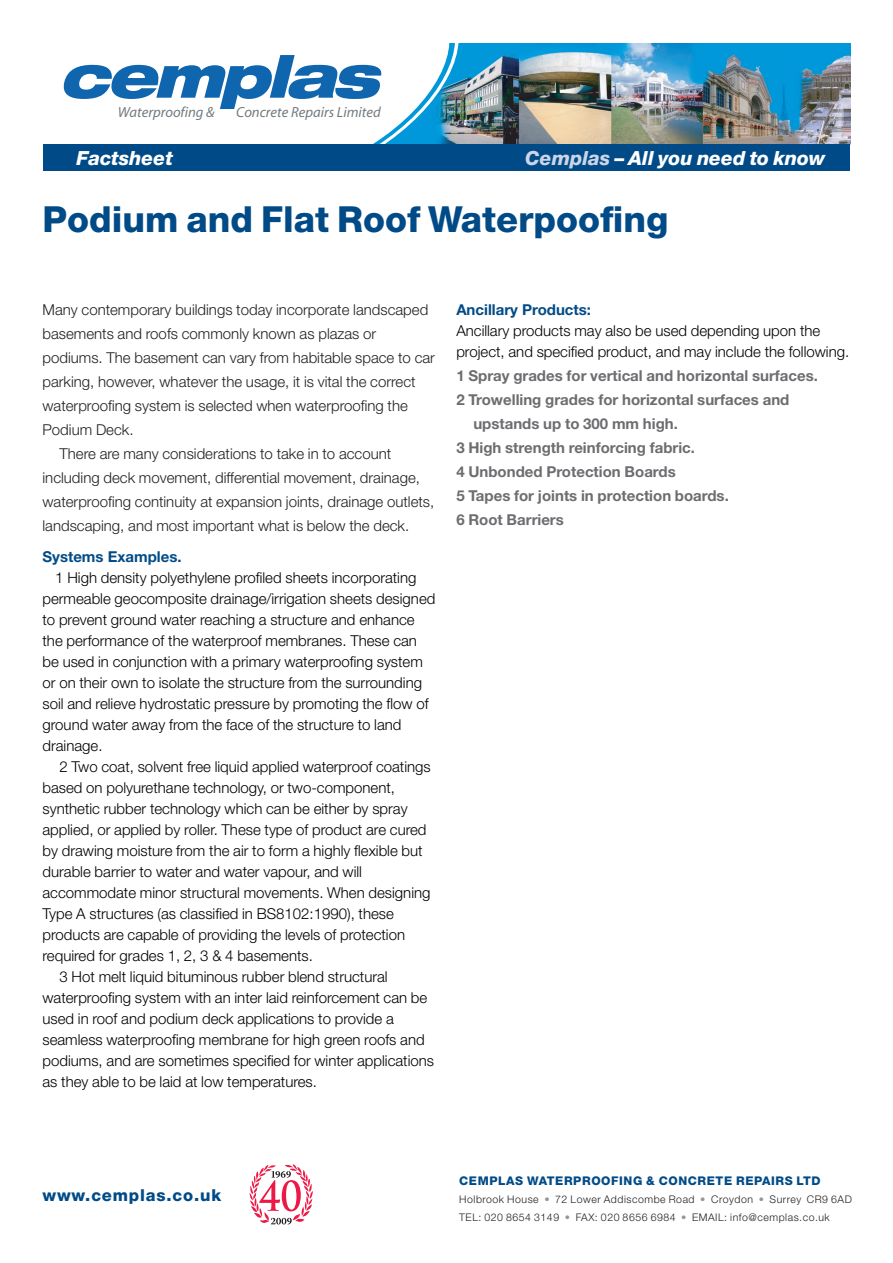
<style>
.page{position:relative;width:893px;height:1263px;background:#fff}
.page>*{position:absolute;margin:0;border:0;box-sizing:border-box;transform-origin:0 0}
.t1{font:800 36px "Helvetica Neue";color:#004b87}
.t2{font:italic 800 19.5px "Helvetica Neue";color:#fff}
.t3{font:800 16.5px "Helvetica Neue";letter-spacing:.05em;color:#004b87}
.t4{font:300 15px/21px "Helvetica Neue";color:#000}
.txtbody{font:300 15px/24px "Helvetica Neue";color:#231f20}
.t5{font:700 15px/24px "Helvetica Neue";color:#6c6d70}
.No_Spacing{font:700 15px "Helvetica Neue";color:#004b87}
.t6{font:italic 14.7px "Myriad";color:#737a7e}
.t7{font:800 12px "Helvetica Neue";letter-spacing:.05em;color:#004b87}
.t8{font:300 10.5px "Helvetica Neue";letter-spacing:.05em;color:#231f20}
.s1{color:#ccd5e7}
.s2{color:#939598}
</style>
<div class="page">
<img style="left:472px;top:43px;width:378px;height:101px">
<svg style="left:63px;top:43px;width:409px;height:101px"></svg>
<hr style="left:61px;top:144px;width:789px;height:1px;background:#caced4">
<div style="left:26px;top:124px;width:341px;height:27px;background:#fff"></div>
<div style="left:43px;top:145px;width:807px;height:26px;background:#004b87"></div>
<svg style="left:249px;top:1164px;width:64px;height:60px"></svg>
<p class="t6" style="left:118px;top:105px;width:99px">Waterproofing &amp;</p>
<p class="t6" style="left:236px;top:105px;width:146px">Concrete Repairs Limited</p>
<p class="t2" style="left:77px;top:146px;width:98px">Factsheet</p>
<p class="t2" style="left:525px;top:146px;width:301px"><span class="s1">Cemplas</span> – All you need to know</p>
<p class="t1" style="left:43px;top:197px;width:627px">Podium and Flat Roof Waterpoofing</p>
<p class="txtbody" style="left:43px;top:297px;width:394px">Many contemporary buildings today incorporate landscaped basements and roofs commonly known as plazas or podiums. The basement can vary from habitable space to car parking, however, whatever the usage, it is vital the correct waterproofing system is selected when waterproofing the Podium Deck.</p>
<p class="txtbody" style="left:43px;top:441px;width:393px;text-indent:17px">There are many considerations to take in to account including deck movement, differential movement, drainage, waterproofing continuity at expansion joints, drainage outlets, landscaping, and most important what is below the deck.</p>
<p class="No_Spacing" style="left:43px;top:547px;width:141px">Systems Examples.</p>
<p class="t4" style="left:43px;top:567px;width:394px;text-indent:13px">1 High density polyethylene profiled sheets incorporating permeable geocomposite drainage/irrigation sheets designed to prevent ground water reaching a structure and enhance the performance of the waterproof membranes. These can be used in conjunction with a primary waterproofing system or on their own to isolate the structure from the surrounding soil and relieve hydrostatic pressure by promoting the flow of ground water away from the face of the structure to land drainage.</p>
<p class="t4" style="left:43px;top:756px;width:390px;text-indent:17px">2 Two coat, solvent free liquid applied waterproof coatings based on polyurethane technology, or two-component, synthetic rubber technology which can be either by spray applied, or applied by roller. These type of product are cured by drawing moisture from the air to form a highly flexible but durable barrier to water and water vapour, and will accommodate minor structural movements. When designing Type A structures (as classified in BS8102:1990), these products are capable of providing the levels of protection required for grades 1, 2, 3 &amp; 4 basements.</p>
<p class="t4" style="left:43px;top:966px;width:393px;text-indent:17px">3 Hot melt liquid bituminous rubber blend structural waterproofing system with an inter laid reinforcement can be used in roof and podium deck applications to provide a seamless waterproofing membrane for high green roofs and podiums, and are sometimes specified for winter applications as they able to be laid at low temperatures.</p>
<p class="No_Spacing" style="left:456px;top:300px;width:136px">Ancillary Products:</p>
<p class="t4" style="left:456px;top:320px;width:394px">Ancillary products may also be used depending upon the project, and specified product, and may include the following.</p>
<p class="t5" style="left:456px;top:363px;width:363px">1 Spray grades for vertical and horizontal surfaces.</p>
<p class="t5" style="left:473px;top:387px;width:317px;text-indent:-17px">2 Trowelling grades for horizontal surfaces and upstands up to 300 mm high.</p>
<p class="t5" style="left:456px;top:435px;width:240px">3 High strength reinforcing fabric.</p>
<p class="t5" style="left:456px;top:459px;width:221px">4 Unbonded Protection Boards</p>
<p class="t5" style="left:456px;top:483px;width:274px">5 Tapes for joints in protection boards.</p>
<p class="t5" style="left:456px;top:507px;width:109px">6 Root Barriers</p>
<p class="t3" style="left:43px;top:1186px;width:180px">www.cemplas.co.uk</p>
<p class="t7" style="left:459px;top:1173px;width:363px">CEMPLAS WATERPROOFING &amp; CONCRETE REPAIRS LTD</p>
<p class="t8" style="left:459px;top:1192px;width:394px">Holbrook House <span class="s2">•</span> 72 Lower Addiscombe Road <span class="s2">•</span> Croydon <span class="s2">•</span> Surrey CR9 6AD</p>
<p class="t8" style="left:459px;top:1210px;width:372px">TEL: 020 8654 3149 <span class="s2">•</span> FAX: 020 8656 6984 <span class="s2">•</span> EMAIL: info@cemplas.co.uk</p>
</div>
